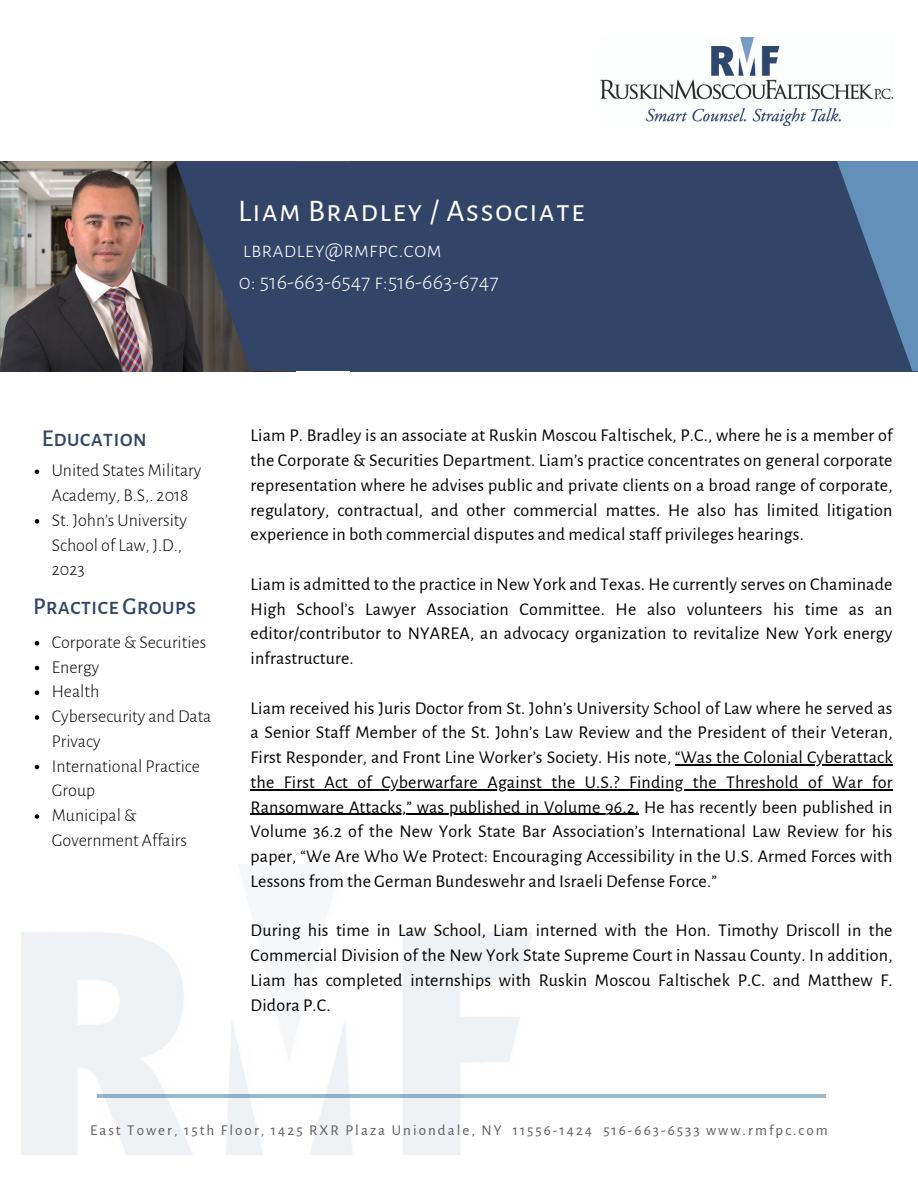
<style>
.page{position:relative;width:918px;height:1188px;background:#fff}
.page>*{position:absolute;margin:0;border:0;box-sizing:border-box;transform-origin:0 0}
.t1{font:31.5px "Alegreya Sans SC";letter-spacing:.04em;color:#fff}
.t2{font:500 23.55px "Alegreya Sans SC";color:#324568}
.t3{font:300 22.5px/31.5px "Alegreya Sans SC";color:#fff}
.t4{font:18px/24.8px "Alegreya Sans";letter-spacing:.01em;color:#000;text-align:justify}
.t5{font:300 18px/24.8px "Alegreya Sans";color:#000}
.t6{font:15px "Alegreya Sans";letter-spacing:.135em;color:#5d5a62}
</style>
<div class="page">
<img style="left:600px;top:37px;width:293px;height:89px">
<hr style="left:97px;top:1095px;width:729px;height:3px;background:#0f5089">
<hr style="left:675px;top:764px;width:218px;height:1px;background:#000">
<hr style="left:251px;top:789px;width:642px;height:1px;background:#000">
<hr style="left:251px;top:814px;width:388px;height:1px;background:#000">
<img style="left:0;top:161px;width:175px;height:210px">
<div style="left:351px;top:161px;width:567px;height:210px;background:#324568"></div>
<svg style="left:175px;top:161px;width:176px;height:210px;background:#35435e"></svg>
<svg style="left:837px;top:161px;width:81px;height:210px;fill:#6390b8"></svg>
<svg style="left:35px;top:470px;width:4px;height:4px"></svg>
<svg style="left:35px;top:519px;width:4px;height:5px"></svg>
<svg style="left:35px;top:641px;width:4px;height:5px"></svg>
<svg style="left:35px;top:666px;width:4px;height:4px"></svg>
<svg style="left:35px;top:691px;width:4px;height:4px"></svg>
<svg style="left:35px;top:715px;width:4px;height:5px"></svg>
<svg style="left:35px;top:765px;width:4px;height:4px"></svg>
<svg style="left:35px;top:814px;width:4px;height:5px"></svg>
<h4 class="t1" style="left:238px;top:195px;width:348px">Liam Bradley / Associate</h4>
<h4 class="t3" style="left:239px;top:235px;width:261px">lbradley@rmfpc.com<br>0: 516-663-6547 f:516-663-6747</h4>
<h2 class="t2" style="left:42px;top:428px;width:107px">Education</h2>
<p class="t5" style="left:52px;top:459px;width:151px">United States Military<br>Academy, B.S,. 2018</p>
<p class="t5" style="left:52px;top:508px;width:137px">St. John’s University<br>School of Law, J.D.,<br>2023</p>
<h2 class="t2" style="left:33px;top:595px;width:165px">Practice Groups</h2>
<p class="t5" style="left:52px;top:630px;width:156px">Corporate &amp; Securities</p>
<p class="t5" style="left:52px;top:655px;width:49px">Energy</p>
<p class="t5" style="left:52px;top:679px;width:49px">Health</p>
<p class="t5" style="left:52px;top:704px;width:161px">Cybersecurity and Data<br>Privacy</p>
<p class="t5" style="left:52px;top:754px;width:150px">International Practice<br>Group</p>
<p class="t5" style="left:52px;top:803px;width:137px">Municipal &amp;<br>Government Affairs</p>
<p class="t4" style="left:251px;top:424px;width:644px">Liam P. Bradley is an associate at Ruskin Moscou Faltischek, P.C., where he is a member of the Corporate &amp; Securities Department. Liam’s practice concentrates on general corporate representation where he advises public and private clients on a broad range of corporate, regulatory, contractual, and other commercial mattes. He also has limited litigation experience in both commercial disputes and medical staff privileges hearings.</p>
<p class="t4" style="left:251px;top:572px;width:644px">Liam is admitted to the practice in New York and Texas. He currently serves on Chaminade High School’s Lawyer Association Committee. He also volunteers his time as an editor/contributor to NYAREA, an advocacy organization to revitalize New York energy infrastructure.</p>
<p class="t4" style="left:251px;top:696px;width:644px">Liam received his Juris Doctor from St. John’s University School of Law where he served as a Senior Staff Member of the St. John’s Law Review and the President of their Veteran, First Responder, and Front Line Worker’s Society. His note, “Was the Colonial Cyberattack</p>
<h3 class="t4" style="left:251px;top:770px;width:644px">the First Act of Cyberwarfare Against the U.S.? Finding the Threshold of War for</h3>
<h4 class="t4" style="left:251px;top:795px;width:644px">Ransomware Attacks,” was published in Volume 96.2. He has recently been published in Volume 36.2 of the New York State Bar Association’s International Law Review for his paper, “We Are Who We Protect: Encouraging Accessibility in the U.S. Armed Forces with Lessons from the German Bundeswehr and Israeli Defense Force.”</h4>
<h4 class="t4" style="left:251px;top:919px;width:644px">During his time in Law School, Liam interned with the Hon. Timothy Driscoll in the Commercial Division of the New York State Supreme Court in Nassau County. In addition, Liam has completed internships with Ruskin Moscou Faltischek P.C. and Matthew F.<br>Didora P.C.</h4>
<h4 class="t6" style="left:90px;top:1123px;width:739px">East Tower, 15th Floor, 1425 RXR Plaza Uniondale, NY 11556-1424 516-663-6533 www.rmfpc.com</h4>
</div>
